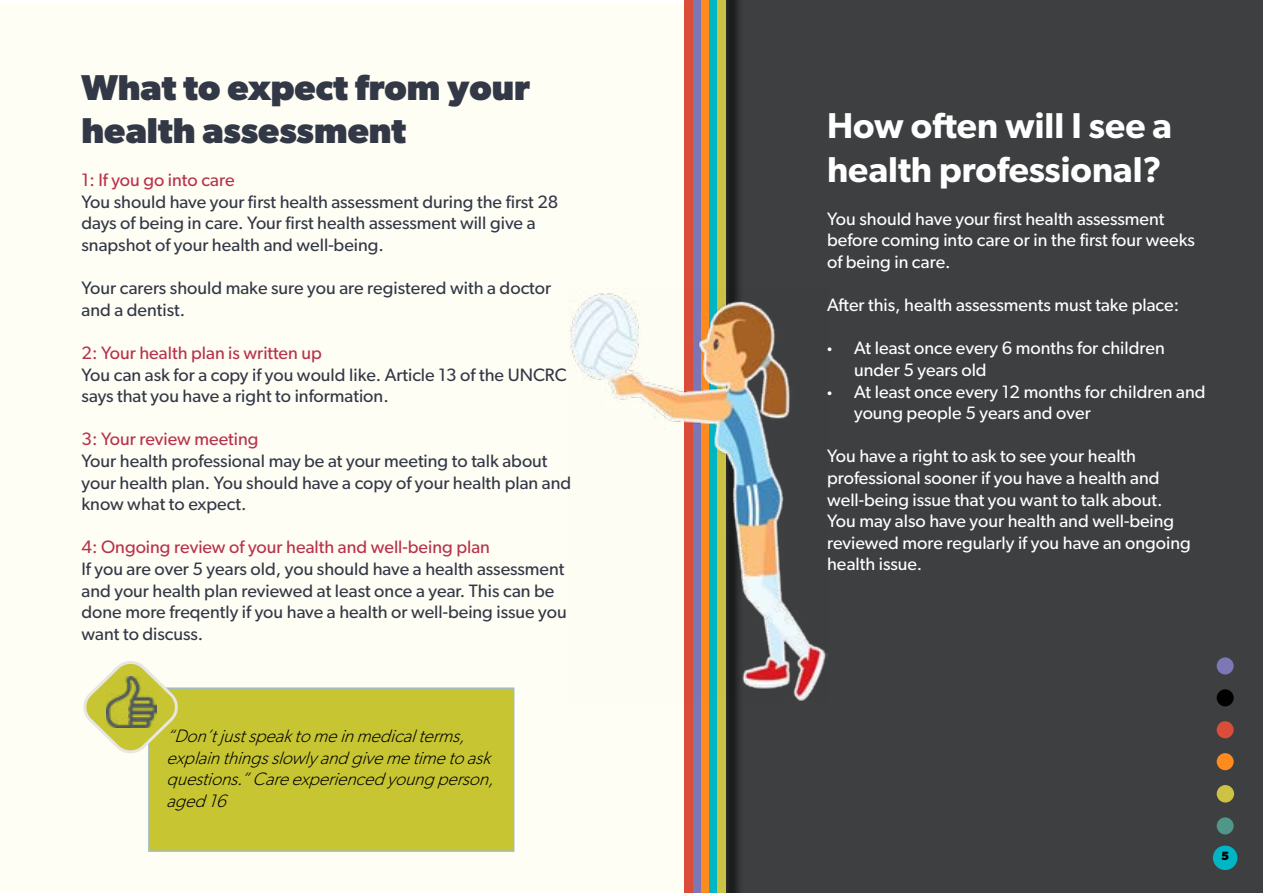
<style>
.page{position:relative;width:1263px;height:893px;background:#fff}
.page>*{position:absolute;margin:0;border:0;box-sizing:border-box;transform-origin:0 0}
.t1{font:700 36px/43.2px "Gibson";color:#333847}
.t2{font:600 36px/43.2px "Gibson";color:#fff}
.t3{font:18px/21.6px "Gibson";color:#333847}
.t4{font:18px/21.6px "Gibson";color:#fff}
.t5{font:italic 300 18px/21.6px "Gibson";color:#000}
.t6{font:18px "Gibson";color:#b8324b}
.t7{font:700 12px "Gibson";color:#000}
.s1{font-family:"Myriad Pro"}
</style>
<div class="page">
<div style="left:707px;top:0;width:556px;height:893px;background:#3e3f40"></div>
<div style="left:0;top:4px;width:715px;height:889px;background:#fffef4"></div>
<div style="left:693px;top:0;width:8px;height:893px;background:#7d77b7"></div>
<div style="left:701px;top:0;width:8px;height:893px;background:#ff8b1f"></div>
<div style="left:709px;top:0;width:8px;height:893px;background:#00b6c4"></div>
<div style="left:720px;top:0;width:24px;height:893px;background:#000;opacity:.75"></div>
<div style="left:717px;top:0;width:8px;height:893px;background:#ccc244"></div>
<div style="left:685px;top:0;width:8px;height:893px;background:#da4e39"></div>
<div style="left:1217px;top:657px;width:17px;height:17px;background:#7d77b7;border-radius:50%"></div>
<div style="left:1217px;top:689px;width:17px;height:17px;background:#000;border-radius:50%"></div>
<div style="left:1217px;top:785px;width:17px;height:17px;background:#ccc244;border-radius:50%"></div>
<div style="left:1217px;top:721px;width:17px;height:17px;background:#da4e39;border-radius:50%"></div>
<div style="left:1217px;top:817px;width:17px;height:17px;background:#50978a;border-radius:50%"></div>
<div style="left:1217px;top:753px;width:17px;height:17px;background:#ff8b1f;border-radius:50%"></div>
<div style="left:1213px;top:846px;width:24px;height:24px;background:#00b6c4;border-radius:50%"></div>
<div style="left:149px;top:688px;width:365px;height:163px;background:#c7c531"></div>
<div style="left:148px;top:687px;width:366px;height:165px;border:2px solid #a2bcc7"></div>
<svg style="left:83px;top:661px;width:99px;height:93px"></svg>
<img style="left:107px;top:676px;width:50px;height:51px">
<img style="left:570px;top:288px;width:257px;height:414px">
<h1 class="t1" style="left:81px;top:65px;width:450px">What to expect from your health assessment</h1>
<p class="t6" style="left:81px;top:169px;width:155px">1: If you go into care</p>
<p class="t3" style="left:81px;top:190px;width:478px">You should have your first health assessment during the first 28 days of being in care. Your first health assessment will give a snapshot of your health and well-being.</p>
<p class="t3" style="left:81px;top:277px;width:471px">Your carers should make sure you are registered with a doctor and a dentist.</p>
<p class="t6" style="left:81px;top:342px;width:242px">2: Your health plan is written up</p>
<p class="t3" style="left:81px;top:363px;width:487px">You can ask for a copy if you would like. Article 13 of the UNCRC says that you have a right to information.</p>
<p class="t6" style="left:81px;top:428px;width:178px">3: Your review meeting</p>
<p class="t3" style="left:81px;top:450px;width:491px">Your health professional may be at your meeting to talk about your health plan. You should have a copy of your health plan and know what to expect.</p>
<p class="t6" style="left:81px;top:536px;width:410px">4: Ongoing review of your health and well-being plan</p>
<p class="t3" style="left:81px;top:558px;width:487px">If you are over 5 years old, you should have a health assessment and your health plan reviewed at least once a year. This can be done more freqently if you have a health or well-being issue you want to discuss.</p>
<p class="t5" style="left:167px;top:725px;width:335px">“Don’tjustspeaktomeinmedicalterms, explainthingsslowlyandgivemetimetoask questions.”Careexperiencedyoungperson, aged16</p>
<h1 class="t2" style="left:827px;top:104px;width:346px">How often will I see a health professional?</h1>
<p class="t4" style="left:827px;top:207px;width:369px">You should have your first health assessment before coming into care or in the first four weeks of being in care.</p>
<p class="t4" style="left:827px;top:294px;width:353px">After this, health assessments must take place:</p>
<p class="t4" style="left:854px;top:337px;width:312px;text-indent:-27px"><span class="s1">•</span> At least once every 6 months for children under 5 years old</p>
<p class="t4" style="left:854px;top:380px;width:353px;text-indent:-27px"><span class="s1">•</span> At least once every 12 months for children and young people 5 years and over</p>
<p class="t4" style="left:827px;top:445px;width:365px">You have a right to ask to see your health professional sooner if you have a health and well-being issue that you want to talk about.<br>You may also have your health and well-being reviewed more regularly if you have an ongoing health issue.</p>
<p class="t7" style="left:1221px;top:848px;width:9px">5</p>
</div>
